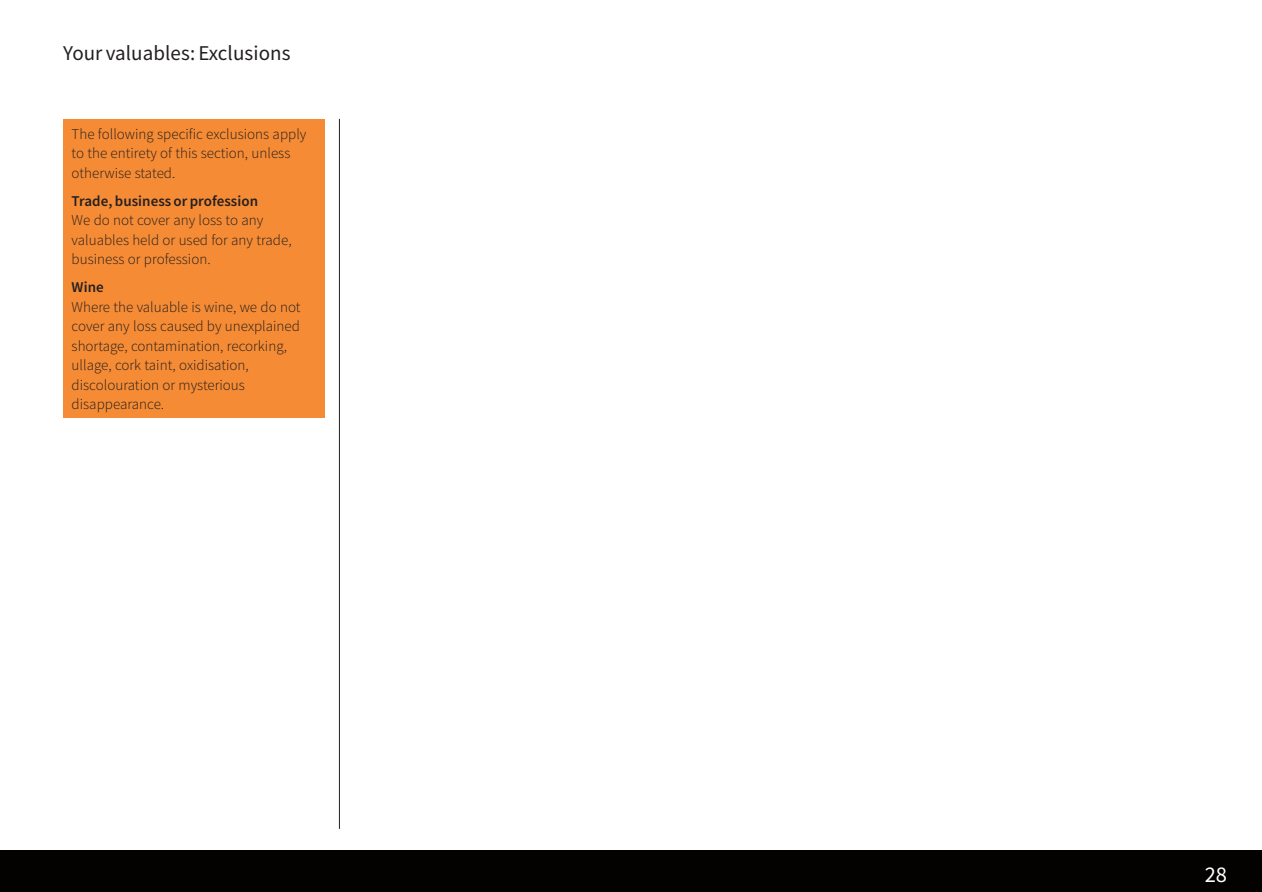
<style>
.page{position:relative;width:1262px;height:892px;background:#fff}
.page>*{position:absolute;margin:0;border:0;box-sizing:border-box;transform-origin:0 0}
.t1{font:22.5px "Source Sans Pro";color:#fff}
.t2{font:21px "Source Sans Pro";letter-spacing:.005em;color:#231f20}
.t3{font:300 15px/19.5px "Source Sans Pro";color:#231f20}
.t4{font:600 15px "Source Sans Pro";letter-spacing:.005em;color:#231f20}
</style>
<div class="page">
<div style="left:0;top:850px;width:1261px;height:42px;background:#040101"></div>
<hr style="left:339px;top:119px;width:1px;height:709px;background:#231f20">
<div style="left:63px;top:119px;width:262px;height:299px;background:#f58b34"></div>
<h2 class="t2" style="left:63px;top:40px;width:229px">Your valuables: Exclusions</h2>
<p class="t3" style="left:72px;top:124px;width:236px">The following specific exclusions apply to the entirety of this section, unless otherwise stated.</p>
<p class="t4" style="left:72px;top:191px;width:188px">Trade, business or profession</p>
<p class="t3" style="left:72px;top:210px;width:221px">We do not cover any loss to any valuables held or used for any trade, business or profession.</p>
<p class="t4" style="left:72px;top:277px;width:34px">Wine</p>
<p class="t3" style="left:72px;top:297px;width:230px">Where the valuable is wine, we do not cover any loss caused by unexplained shortage, contamination, recorking, ullage, cork taint, oxidisation, discolouration or mysterious disappearance.</p>
<h1 class="t1" style="left:1204px;top:860px;width:24px">28</h1>
</div>
